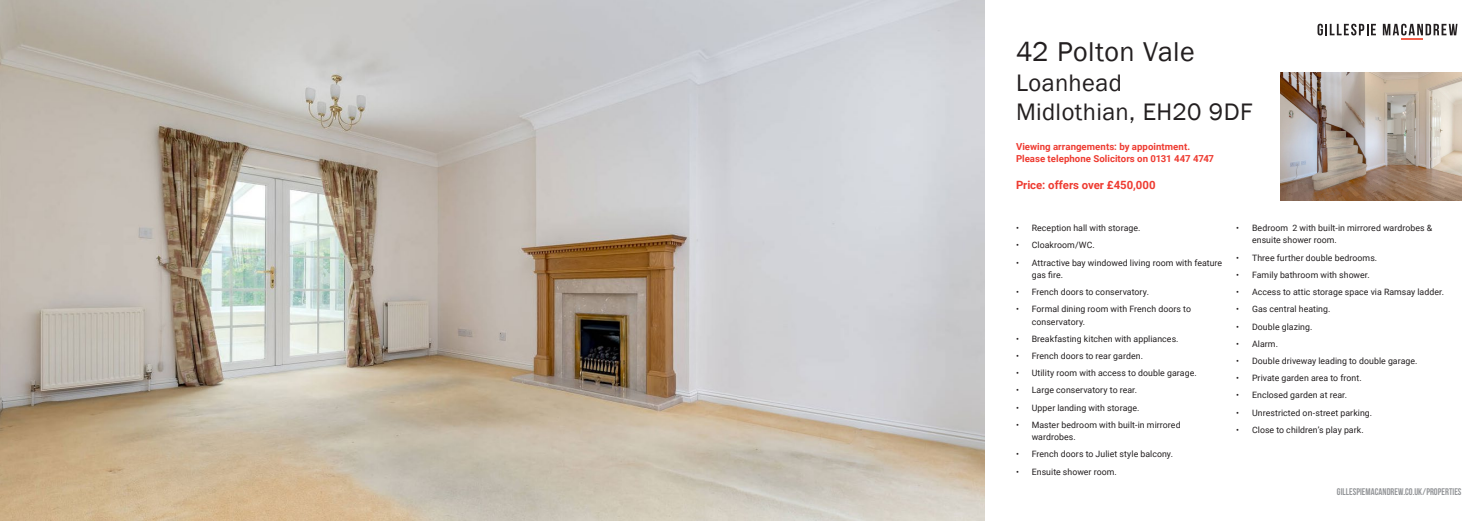
<style>
.page{position:relative;width:1474px;height:521px;background:#fff}
.page>*{position:absolute;margin:0;border:0;box-sizing:border-box;transform-origin:0 0}
._1_address{font:28px "Franklin Gothic";letter-spacing:.015em;color:#231f20}
._1_address-2{font:24.5px "Franklin Gothic";letter-spacing:.015em;color:#231f20}
.t1{font:700 11.38px "Roboto";color:#ee3b31}
.t2{font:700 9.62px "Roboto";letter-spacing:.005em;color:#ee3b31}
.t3{font:9.62px "Bebas Neue";letter-spacing:.005em;color:#939598}
.t4{font:8.75px/12.2px "Roboto";letter-spacing:.005em;color:#231f20}
</style>
<div class="page">
<hr style="left:1401px;top:38px;width:21px;height:2px;background:#f15e4a">
<svg style="left:1317px;top:24px;width:58px;height:11px"></svg>
<svg style="left:1382px;top:24px;width:75px;height:11px"></svg>
<img style="left:0;top:0;width:984px;height:521px">
<img style="left:1280px;top:73px;width:181px;height:127px">
<p class="_1_address" style="left:1016px;top:35px;width:180px">42 Polton Vale</p>
<p class="_1_address-2" style="left:1016px;top:67px;width:107px">Loanhead</p>
<p class="_1_address-2" style="left:1016px;top:97px;width:238px">Midlothian, EH20 9DF</p>
<p class="t2" style="left:1016px;top:140px;width:176px">Viewing arrangements: by appointment.</p>
<p class="t2" style="left:1016px;top:152px;width:200px">Please telephone Solicitors on 0131 447 4747</p>
<p class="t1" style="left:1016px;top:177px;width:141px">Price: offers over £450,000</p>
<p class="t4" style="left:1016px;top:222px;width:126px">• Reception hall with storage.</p>
<p class="t4" style="left:1016px;top:239px;width:80px">• Cloakroom/WC.</p>
<p class="t4" style="left:1031px;top:256px;width:192px;text-indent:-16px">• Attractive bay windowed living room with feature gas fire.</p>
<p class="t4" style="left:1016px;top:285px;width:134px">• French doors to conservatory.</p>
<p class="t4" style="left:1031px;top:303px;width:161px;text-indent:-16px">• Formal dining room with French doors to conservatory.</p>
<p class="t4" style="left:1016px;top:332px;width:164px">• Breakfasting kitchen with appliances.</p>
<p class="t4" style="left:1016px;top:349px;width:128px">• French doors to rear garden.</p>
<p class="t4" style="left:1016px;top:367px;width:182px">• Utility room with access to double garage.</p>
<p class="t4" style="left:1016px;top:384px;width:123px">• Large conservatory to rear.</p>
<p class="t4" style="left:1016px;top:401px;width:125px">• Upper landing with storage.</p>
<p class="t4" style="left:1031px;top:418px;width:150px;text-indent:-16px">• Master bedroom with built-in mirrored wardrobes.</p>
<p class="t4" style="left:1016px;top:448px;width:158px">• French doors to Juliet style balcony.</p>
<p class="t4" style="left:1016px;top:465px;width:102px">• Ensuite shower room.</p>
<p class="t4" style="left:1251px;top:222px;width:182px;text-indent:-16px">• Bedroom 2 with built-in mirrored wardrobes &amp; ensuite shower room.</p>
<p class="t4" style="left:1236px;top:251px;width:142px">• Three further double bedrooms.</p>
<p class="t4" style="left:1236px;top:268px;width:135px">• Family bathroom with shower.</p>
<p class="t4" style="left:1236px;top:285px;width:209px">• Access to attic storage space via Ramsay ladder.</p>
<p class="t4" style="left:1236px;top:303px;width:96px">• Gas central heating.</p>
<p class="t4" style="left:1236px;top:320px;width:78px">• Double glazing.</p>
<p class="t4" style="left:1236px;top:337px;width:43px">• Alarm.</p>
<p class="t4" style="left:1236px;top:354px;width:183px">• Double driveway leading to double garage.</p>
<p class="t4" style="left:1236px;top:372px;width:127px">• Private garden area to front.</p>
<p class="t4" style="left:1236px;top:389px;width:112px">• Enclosed garden at rear.</p>
<p class="t4" style="left:1236px;top:406px;width:137px">• Unrestricted on-street parking.</p>
<p class="t4" style="left:1236px;top:423px;width:129px">• Close to children’s play park.</p>
<p class="t3" style="left:1336px;top:486px;width:126px">GILLESPIEMACANDREW.CO.UK/PROPERTIES</p>
</div>
